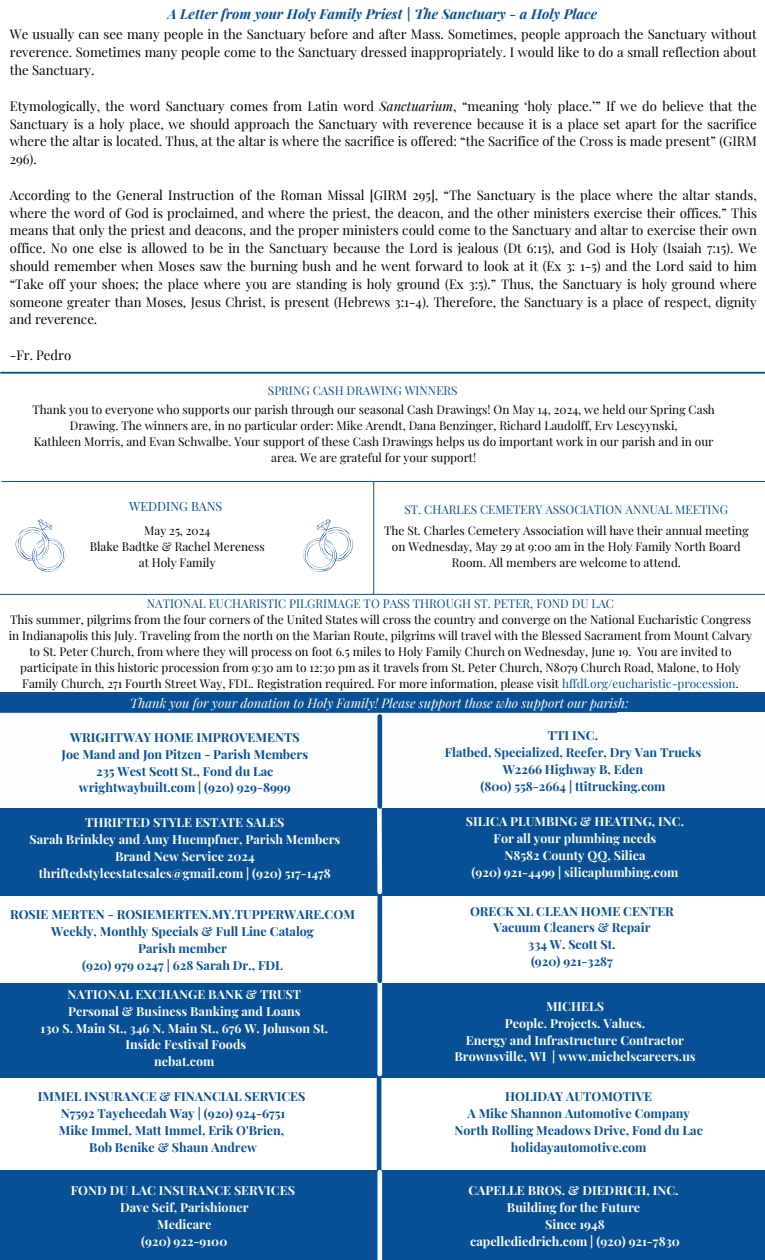
<style>
.page{position:relative;width:765px;height:1260px;background:#fff}
.page>*{position:absolute;margin:0;border:0;box-sizing:border-box;transform-origin:0 0}
.t1{font:italic 700 13.75px "Playfair Display";color:#075096}
.t2{font:13.12px/17.8px "Playfair Display";color:#000;text-align:justify}
.t3{font:italic 13px "Playfair Display";color:#fff}
.t4{font:700 12.5px/16.9px "Playfair Display";color:#075096;text-align:center}
.t5{font:700 12.5px/16.9px "Playfair Display";color:#fdfefe;text-align:center}
.t6{font:700 12.5px/16.9px "Playfair Display";color:#fff;text-align:center}
.t7{font:12.5px "Playfair Display";color:#075096}
.t8{font:11.88px/16px "Playfair Display";color:#000;text-align:center}
.t9{font:11.88px "Playfair Display";color:#075096}
.s1{font-style:italic}
.s2{color:#075096}
</style>
<div class="page">
<div style="left:0;top:692px;width:765px;height:204px;background:#075096"></div>
<svg style="left:375px;top:807px;width:9px;height:90px"></svg>
<div style="left:0;top:983px;width:765px;height:95px;background:#075096"></div>
<div style="left:0;top:713px;width:696px;height:94px;background:#fdfefe"></div>
<div style="left:0;top:1170px;width:765px;height:90px;background:#075096"></div>
<hr style="left:377px;top:1069px;width:4px;height:104px;background:#075096">
<div style="left:377px;top:970px;width:5px;height:104px;background:#fdfefe"></div>
<div style="left:377px;top:897px;width:5px;height:84px;background:#075096"></div>
<div style="left:377px;top:1172px;width:5px;height:88px;background:#fdfefe"></div>
<div style="left:377px;top:717px;width:5px;height:90px;background:#075096"></div>
<div style="left:617px;top:713px;width:148px;height:94px;background:#fdfefe"></div>
<hr style="left:373px;top:482px;width:1px;height:112px;background:#075096">
<hr style="left:0;top:594px;width:765px;height:1px;background:#075096">
<hr style="left:2px;top:481px;width:763px;height:1px;background:#075096">
<svg style="left:303px;top:520px;width:50px;height:52px"></svg>
<svg style="left:15px;top:520px;width:51px;height:52px"></svg>
<hr style="left:1px;top:372px;width:764px;height:2px;background:#075096">
<p class="t1" style="left:168px;top:5px;width:431px">A Letter from your Holy Family Priest | The Sanctuary - a Holy Place</p>
<h2 class="t2" style="left:10px;top:25px;width:749px">We usually can see many people in the Sanctuary before and after Mass. Sometimes, people approach the Sanctuary without reverence. Sometimes many people come to the Sanctuary dressed inappropriately. I would like to do a small reflection about the Sanctuary.</h2>
<p class="t2" style="left:10px;top:96px;width:749px">Etymologically, the word Sanctuary comes from Latin word <span class="s1">Sanctuarium</span>, “meaning ‘holy place.’” If we do believe that the Sanctuary is a holy place, we should approach the Sanctuary with reverence because it is a place set apart for the sacrifice where the altar is located. Thus, at the altar is where the sacrifice is offered: “the Sacrifice of the Cross is made present” (GIRM 296).</p>
<h2 class="t2" style="left:10px;top:185px;width:749px">According to the General Instruction of the Roman Missal [GIRM 295], “The Sanctuary is the place where the altar stands, where the word of God is proclaimed, and where the priest, the deacon, and the other ministers exercise their offices.” This means that only the priest and deacons, and the proper ministers could come to the Sanctuary and altar to exercise their own office. No one else is allowed to be in the Sanctuary because the Lord is jealous (Dt 6:15), and God is Holy (Isaiah 7:15). We should remember when Moses saw the burning bush and he went forward to look at it (Ex 3: 1-5) and the Lord said to him “Take off your shoes; the place where you are standing is holy ground (Ex 3:5).” Thus, the Sanctuary is holy ground where someone greater than Moses, Jesus Christ, is present (Hebrews 3:1-4). Therefore, the Sanctuary is a place of respect, dignity and reverence.</h2>
<h2 class="t2" style="left:10px;top:346px;width:63px">-Fr. Pedro</h2>
<h2 class="t9" style="left:268px;top:382px;width:191px">SPRING CASH DRAWING WINNERS</h2>
<h2 class="t8" style="left:33px;top:401px;width:684px">Thank you to everyone who supports our parish through our seasonal Cash Drawings! On May 14, 2024, we held our Spring Cash<br>Drawing. The winners are, in no particular order: Mike Arendt, Dana Benzinger, Richard Laudolff, Erv Lescyynski,</h2>
<h2 class="t8" style="left:34px;top:433px;width:681px">Kathleen Morris, and Evan Schwalbe. Your support of these Cash Drawings helps us do important work in our parish and in our area. We are grateful for your support!</h2>
<p class="t7" style="left:129px;top:497px;width:95px">WEDDING BANS</p>
<h3 class="t8" style="left:144px;top:522px;width:68px">May 25, 2024</h3>
<p class="t8" style="left:90px;top:538px;width:176px">Blake Badtke &amp; Rachel Mereness</p>
<p class="t8" style="left:139px;top:554px;width:78px">at Holy Family</p>
<p class="t9" style="left:405px;top:501px;width:325px">ST. CHARLES CEMETERY ASSOCIATION ANNUAL MEETING</p>
<p class="t8" style="left:384px;top:522px;width:366px">The St. Charles Cemetery Association will have their annual meeting on Wednesday, May 29 at 9:00 am in the Holy Family North Board<br>Room. All members are welcome to attend.</p>
<p class="t9" style="left:147px;top:595px;width:469px">NATIONAL EUCHARISTIC PILGRIMAGE TO PASS THROUGH ST. PETER, FOND DU LAC</p>
<p class="t8" style="left:9px;top:611px;width:745px">This summer, pilgrims from the four corners of the United States will cross the country and converge on the National Eucharistic Congress in Indianapolis this July. Traveling from the north on the Marian Route, pilgrims will travel with the Blessed Sacrament from Mount Calvary to St. Peter Church, from where they will process on foot 6.5 miles to Holy Family Church on Wednesday, June 19. You are invited to participate in this historic procession from 9:30 am to 12:30 pm as it travels from St. Peter Church, N8079 Church Road, Malone, to Holy Family Church, 271 Fourth Street Way, FDL. Registration required. For more information, please visit <span class="s2">hffdl.org/eucharistic-procession</span>.</p>
<p class="t3" style="left:130px;top:693px;width:500px">Thank you for your donation to Holy Family! Please support those who support our parish:</p>
<h3 class="t4" style="left:62px;top:728px;width:248px">WRIGHTWAY HOME IMPROVEMENTS Joe Mand and Jon Pitzen - Parish Members 235 West Scott St., Fond du Lac wrightwaybuilt.com | (920) 929-8999</h3>
<h2 class="t4" style="left:445px;top:727px;width:258px">TTI INC.<br>Flatbed, Specialized, Reefer, Dry Van Trucks<br>W2266 Highway B, Eden<br>(800) 558-2664 | ttitrucking.com</h2>
<p class="t5" style="left:29px;top:813px;width:313px">THRIFTED STYLE ESTATE SALES<br>Sarah Brinkley and Amy Huempfner, Parish Members Brand New Service 2024 thriftedstyleestatesales@gmail.com | (920) 517-1478</p>
<p class="t5" style="left:466px;top:812px;width:220px">SILICA PLUMBING &amp; HEATING, INC.<br>For all your plumbing needs<br>N8582 County QQ, Silica<br>(920) 921-4499 | silicaplumbing.com</p>
<p class="t4" style="left:10px;top:906px;width:346px">ROSIE MERTEN - ROSIEMERTEN.MY.TUPPERWARE.COM Weekly, Monthly Specials &amp; Full Line Catalog<br>Parish member<br>(920) 979 0247 | 628 Sarah Dr., FDL</p>
<p class="t4" style="left:470px;top:902px;width:205px">ORECK XL CLEAN HOME CENTER<br>Vacuum Cleaners &amp; Repair<br>334 W. Scott St.<br>(920) 921-3287</p>
<h4 class="t5" style="left:41px;top:985px;width:289px">NATIONAL EXCHANGE BANK &amp; TRUST<br>Personal &amp; Business Banking and Loans<br>130 S. Main St., 346 N. Main St., 676 W. Johnson St.<br>Inside Festival Foods<br>nebat.com</h4>
<h3 class="t4" style="left:38px;top:1088px;width:269px">IMMEL INSURANCE &amp; FINANCIAL SERVICES N7592 Taycheedah Way | (920) 924-6751<br>Mike Immel, Matt Immel, Erik O'Brien,<br>Bob Benike &amp; Shaun Andrew</h3>
<p class="t5" style="left:71px;top:1182px;width:226px">FOND DU LAC INSURANCE SERVICES<br>Dave Seif, Parishioner<br>Medicare<br>(920) 922-9100</p>
<h3 class="t5" style="left:454px;top:997px;width:243px">MICHELS<br>People. Projects. Values.<br>Energy and Infrastructure Contractor<br>Brownsville, WI | www.michelscareers.us</h3>
<h3 class="t4" style="left:455px;top:1088px;width:250px">HOLIDAY AUTOMOTIVE<br>A Mike Shannon Automotive Company<br>North Rolling Meadows Drive, Fond du Lac holidayautomotive.com</h3>
<h1 class="t6" style="left:468px;top:1182px;width:213px">CAPELLE BROS. &amp; DIEDRICH, INC.<br>Building for the Future<br>Since 1948<br>capellediedrich.com | (920) 921-7830</h1>
</div>
